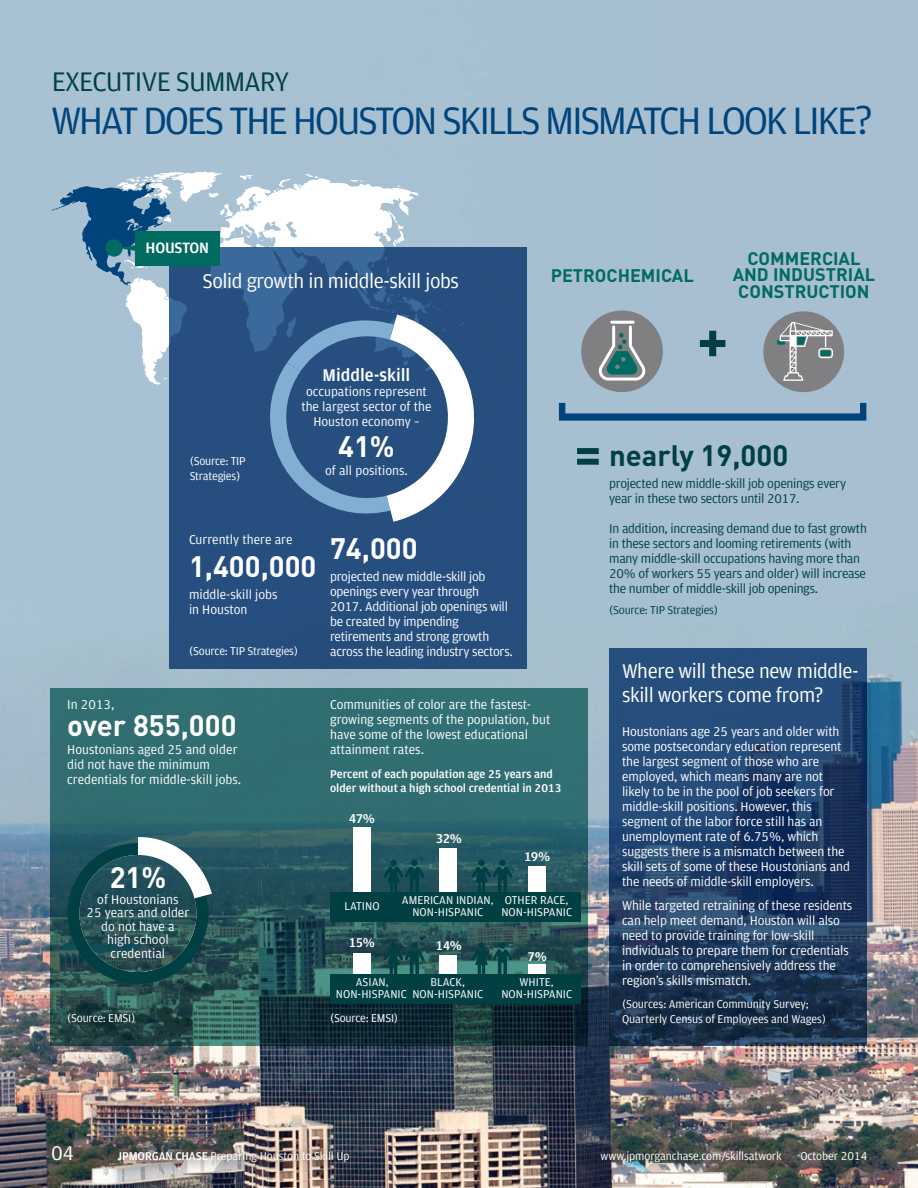
<style>
.page{position:relative;width:918px;height:1188px;background:#fff}
.page>*{position:absolute;margin:0;border:0;box-sizing:border-box;transform-origin:0 0}
.Header_level_2{font:40.5px "Amplitude TF";letter-spacing:-.06em;color:#00447b}
.Highlight_bodycopy{font:700 29.25px "DIN";color:#fff}
.Highlight_bodycopy-2{font:700 29.25px "DIN";color:#004042}
.Header_level_2-2{font:28.5px "Amplitude TF";letter-spacing:-.03em;color:#004042}
.Header_level_2-3{font:21px/24px "Amplitude TF";letter-spacing:-.02em;color:#fff}
.t1{font:700 18px/16.5px "DIN";color:#006b61;text-align:center}
.Highlight_bodycopy-3{font:700 18px "Amplitude TF";color:#fff}
.Header_level_2-4{font:700 15.9px "Amplitude TF";letter-spacing:-.015em;color:#fff}
.Highlight_bodycopy-4{font:13.5px/15px "Amplitude TF";letter-spacing:-.01em;color:#fff}
.Highlight_bodycopy-5{font:13.5px/15.1px "Amplitude TF";letter-spacing:-.02em;color:#004042}
.t2{font:500 13.5px "Amplitude TF";letter-spacing:-.055em;color:#fff}
.Highlight_bodycopy-6{font:12px/12px "Amplitude TF";letter-spacing:-.01em;color:#fff;text-align:center}
.Highlight_bodycopy-7{font:700 12px/13.5px "Amplitude TF";color:#fff}
.t3{font:12px "Amplitude TF";letter-spacing:-.02em;color:#004042}
.s1{font-weight:700}
</style>
<div class="page">
<img style="left:0;top:0;width:918px;height:1188px">
<svg style="left:700px;top:331px;width:25px;height:25px"></svg>
<div style="left:169px;top:247px;width:357px;height:422px;background:#264f7f"></div>
<svg style="left:559px;top:403px;width:307px;height:18px;background:#608aac"></svg>
<div style="left:581px;top:310px;width:82px;height:82px;background:#808083;border-radius:50%"></div>
<hr style="left:610px;top:321px;width:25px;height:3px;background:#fff;border-radius:2px">
<svg style="left:599px;top:325px;width:46px;height:56px"></svg>
<div style="left:763px;top:311px;width:81px;height:81px;background:#808083;border-radius:50%"></div>
<div style="left:777px;top:340px;width:8px;height:5px;background:#006b61"></div>
<svg style="left:780px;top:322px;width:53px;height:59px"></svg>
<svg style="left:577px;top:448px;width:22px;height:17px"></svg>
<svg style="left:609px;top:648px;width:258px;height:398px;background:#203f67"></svg>
<svg style="left:51px;top:172px;width:435px;height:352px"></svg>
<svg style="left:51px;top:688px;width:537px;height:358px;background:#2a5e62"></svg>
<div style="left:330px;top:892px;width:250px;height:30px;background:#004042"></div>
<div style="left:330px;top:974px;width:250px;height:30px;background:#004042"></div>
<div style="left:528px;top:965px;width:18px;height:9px;background:#fff"></div>
<div style="left:439px;top:955px;width:18px;height:19px;background:#fff"></div>
<div style="left:353px;top:953px;width:18px;height:21px;background:#fff"></div>
<div style="left:528px;top:866px;width:18px;height:26px;background:#fff"></div>
<div style="left:439px;top:848px;width:18px;height:44px;background:#fff"></div>
<div style="left:353px;top:827px;width:18px;height:65px;background:#fff"></div>
<svg style="left:384px;top:860px;width:40px;height:32px"></svg>
<svg style="left:384px;top:942px;width:40px;height:32px"></svg>
<svg style="left:472px;top:860px;width:40px;height:32px"></svg>
<svg style="left:472px;top:942px;width:40px;height:32px"></svg>
<svg style="left:60px;top:837px;width:156px;height:155px;background:#376266"></svg>
<svg style="left:79px;top:855px;width:117px;height:117px;background:#244f56"></svg>
<img style="left:106px;top:1138px;width:774px;height:37px">
<p class="Header_level_2-2" style="left:52px;top:66px;width:239px">EXECUTIVE SUMMARY</p>
<p class="Header_level_2" style="left:51px;top:98px;width:823px">WHAT DOES THE HOUSTON SKILLS MISMATCH LOOK LIKE?</p>
<p class="Header_level_2-4" style="left:146px;top:239px;width:65px">HOUSTON</p>
<p class="Header_level_2-3" style="left:202px;top:269px;width:258px">Solid growth in middle-skill jobs</p>
<p class="Highlight_bodycopy-6" style="left:190px;top:454px;width:57px;line-height:15px;text-align:left">(Source: TIP<br>Strategies)</p>
<p class="Highlight_bodycopy-3" style="left:323px;top:365px;width:89px">Middle-skill</p>
<p class="Highlight_bodycopy-4" style="left:301px;top:384px;width:132px;text-align:center">occupations represent the largest sector of the<br>Houston economy –</p>
<p class="Highlight_bodycopy" style="left:338px;top:427px;width:58px">41%</p>
<p class="Highlight_bodycopy-4" style="left:325px;top:463px;width:84px">of all positions.</p>
<p class="Highlight_bodycopy-4" style="left:189px;top:532px;width:105px">Currently there are</p>
<p class="Highlight_bodycopy" style="left:189px;top:547px;width:129px">1,400,000</p>
<p class="Highlight_bodycopy-4" style="left:189px;top:587px;width:90px">middle-skill jobs in Houston</p>
<p class="Highlight_bodycopy-6" style="left:189px;top:645px;width:110px">(Source: TIP Strategies)</p>
<p class="Highlight_bodycopy" style="left:330px;top:529px;width:89px">74,000</p>
<p class="Highlight_bodycopy-4" style="left:330px;top:569px;width:184px">projected new middle-skill job openings every year through<br>2017. Additional job openings will be created by impending retirements and strong growth across the leading industry sectors.</p>
<p class="t1" style="left:551px;top:266px;width:145px">PETROCHEMICAL</p>
<p class="t1" style="left:733px;top:249px;width:144px">COMMERCIAL<br>AND INDUSTRIAL<br>CONSTRUCTION</p>
<p class="Highlight_bodycopy-2" style="left:609px;top:436px;width:181px">nearly 19,000</p>
<p class="Highlight_bodycopy-5" style="left:609px;top:476px;width:239px">projected new middle-skill job openings every year in these two sectors until 2017.</p>
<p class="Highlight_bodycopy-5" style="left:609px;top:521px;width:259px">In addition, increasing demand due to fast growth in these sectors and looming retirements (with many middle-skill occupations having more than 20% of workers 55 years and older) will increase the number of middle-skill job openings.</p>
<p class="t3" style="left:609px;top:604px;width:110px">(Source: TIP Strategies)</p>
<p class="Highlight_bodycopy-4" style="left:67px;top:697px;width:49px">In 2013,</p>
<p class="Highlight_bodycopy" style="left:67px;top:706px;width:171px">over 855,000</p>
<p class="Highlight_bodycopy-4" style="left:67px;top:742px;width:175px">Houstonians aged 25 and older did not have the minimum credentials for middle-skill jobs.</p>
<p class="Highlight_bodycopy" style="left:110px;top:858px;width:58px">21%</p>
<p class="Highlight_bodycopy-4" style="left:87px;top:893px;width:104px;line-height:13.5px;text-align:center">of Houstonians<br>25 years and older do not have a<br>high school credential</p>
<p class="Highlight_bodycopy-4" style="left:330px;top:697px;width:222px">Communities of color are the fastest&shy;growing segments of the population, but have some of the lowest educational attainment rates.</p>
<p class="Highlight_bodycopy-7" style="left:330px;top:767px;width:233px">Percent of each population age 25 years and older without a high school credential in 2013</p>
<p class="t2" style="left:349px;top:810px;width:28px">47%</p>
<p class="t2" style="left:436px;top:830px;width:28px">32%</p>
<p class="t2" style="left:524px;top:848px;width:28px">19%</p>
<p class="Highlight_bodycopy-6" style="left:344px;top:900px;width:37px">LATINO</p>
<p class="t2" style="left:349px;top:934px;width:28px">15%</p>
<p class="Highlight_bodycopy-6" style="left:402px;top:894px;width:93px">AMERICAN INDIAN,<br>NON-HISPANIC</p>
<p class="t2" style="left:436px;top:937px;width:27px">14%</p>
<p class="Highlight_bodycopy-6" style="left:336px;top:976px;width:72px">ASIAN,<br>NON-HISPANIC</p>
<p class="Highlight_bodycopy-6" style="left:412px;top:976px;width:72px">BLACK,<br>NON-HISPANIC</p>
<p class="Highlight_bodycopy-6" style="left:501px;top:894px;width:72px;text-align:left">OTHER RACE,<br>NON-HISPANIC</p>
<p class="t2" style="left:528px;top:948px;width:21px">7%</p>
<p class="Highlight_bodycopy-6" style="left:501px;top:976px;width:72px">WHITE,<br>NON-HISPANIC</p>
<p class="Highlight_bodycopy-6" style="left:67px;top:1012px;width:70px">(Source: EMSI)</p>
<p class="Highlight_bodycopy-6" style="left:330px;top:1012px;width:70px">(Source: EMSI)</p>
<p class="Header_level_2-3" style="left:622px;top:659px;width:238px">Where will these new middle&shy;skill workers come from?</p>
<p class="Highlight_bodycopy-4" style="left:622px;top:725px;width:229px">Houstonians age 25 years and older with some postsecondary education represent the largest segment of those who are employed, which means many are not likely to be in the pool of job seekers for middle-skill positions. However, this segment of the labor force still has an unemployment rate of 6.75%, which suggests there is a mismatch between the skill sets of some of these Houstonians and the needs of middle-skill employers.</p>
<p class="Highlight_bodycopy-4" style="left:622px;top:898px;width:232px">While targeted retraining of these residents can help meet demand, Houston will also need to provide training for low-skill individuals to prepare them for credentials in order to comprehensively address the region’s skills mismatch.</p>
<p class="Highlight_bodycopy-6" style="left:622px;top:997px;width:206px;line-height:15px;text-align:left">(Sources: American Community Survey;<br>Quarterly Census of Employees and Wages)</p>
<p class="Header_level_2-3" style="left:51px;top:1141px;width:25px">04</p>
<p class="Highlight_bodycopy-6" style="left:118px;top:1150px;width:234px"><span class="s1">JPMORGAN CHASE</span> Preparing Houston to Skill Up</p>
<p class="Highlight_bodycopy-6" style="left:601px;top:1150px;width:183px">www.jpmorganchase.com/skillsatwork</p>
<p class="Highlight_bodycopy-6" style="left:800px;top:1150px;width:68px">October 2014</p>
</div>
